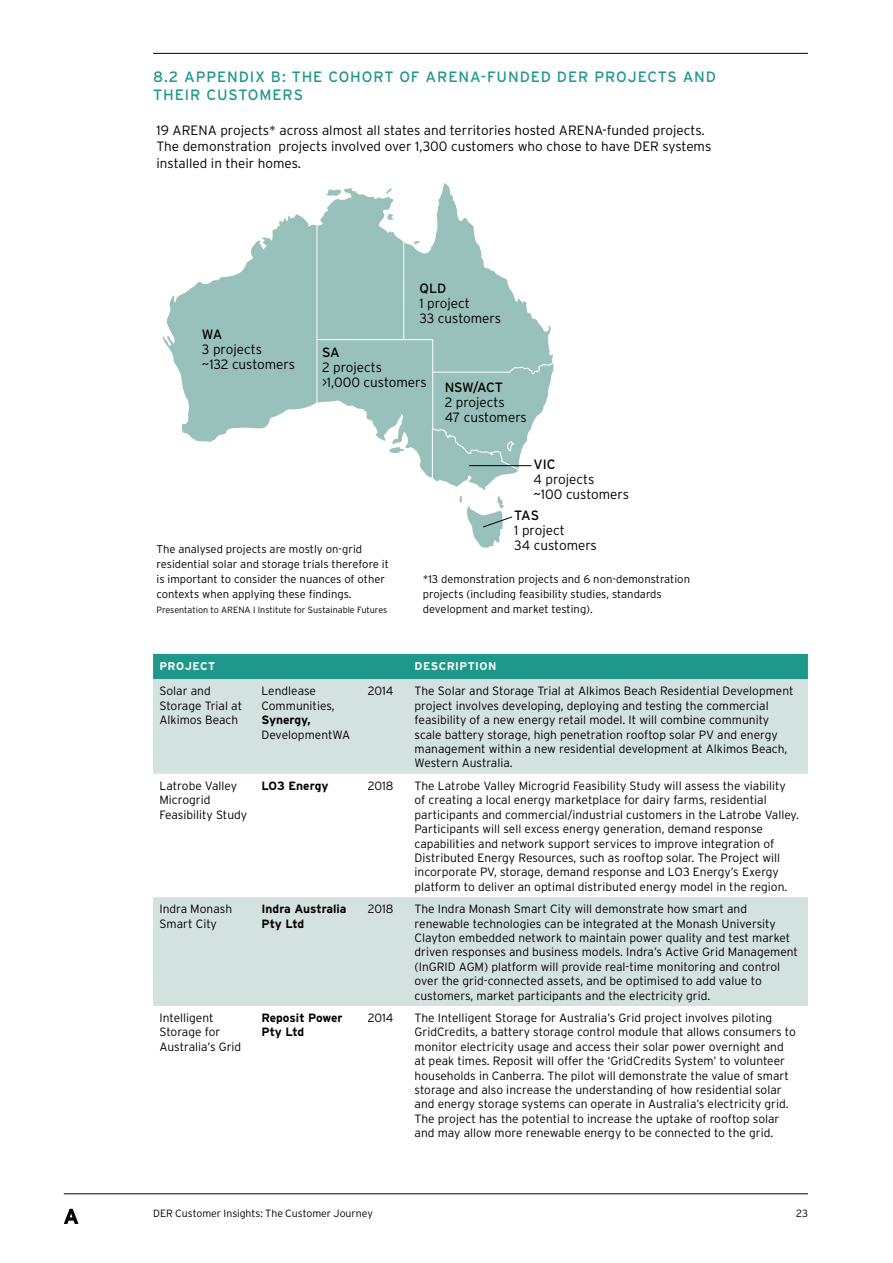
<style>
.page{position:relative;width:893px;height:1263px;background:#fff}
.page>*{position:absolute;margin:0;border:0;box-sizing:border-box;transform-origin:0 0}
.t1{font:15px/18px "Interstate";letter-spacing:.06em;color:#1e988a}
.t2{font:300 13.5px/15px "Interstate";color:#000}
.t3{font:13.5px "Interstate";letter-spacing:-.015em;color:#000}
.t4{font:300 12px/14.4px "Interstate";color:#000}
.t5{font:700 12px/14.4px "Interstate";color:#000}
.t6{font:300 11.25px/15px "Interstate";color:#000}
.t7{font:700 11.25px "Interstate";letter-spacing:.045em;color:#fff}
.t8{font:300 10.5px "Interstate";color:#000}
.t9{font:300 9px "Interstate";color:#000}
</style>
<div class="page">
<hr style="left:64px;top:1193px;width:744px;height:1px;background:#000">
<svg style="left:64px;top:1209px;width:14px;height:15px"></svg>
<hr style="left:153px;top:53px;width:655px;height:1px;background:#000">
<div style="left:153px;top:654px;width:655px;height:25px;background:#1e988a"></div>
<div style="left:153px;top:679px;width:655px;height:95px;background:#d3e2df"></div>
<div style="left:153px;top:897px;width:655px;height:109px;background:#d3e2df"></div>
<svg style="left:162px;top:183px;width:392px;height:365px"></svg>
<p class="t1" style="left:153px;top:67px;width:564px">8.2 APPENDIX B: THE COHORT OF ARENA-FUNDED DER PROJECTS AND<br>THEIR CUSTOMERS</p>
<p class="t2" style="left:157px;top:122px;width:556px;line-height:16.5px">19 ARENA projects* across almost all states and territories hosted ARENA-funded projects.<br>The demonstration projects involved over 1,300 customers who chose to have DER systems installed in their homes.</p>
<p class="t3" style="left:419px;top:281px;width:28px">QLD</p>
<p class="t2" style="left:419px;top:296px;width:83px">1 project<br>33 customers</p>
<p class="t3" style="left:202px;top:326px;width:22px">WA</p>
<p class="t2" style="left:202px;top:341px;width:95px">3 projects<br>~132 customers</p>
<p class="t3" style="left:322px;top:345px;width:19px">SA</p>
<p class="t2" style="left:322px;top:360px;width:106px">2 projects<br>&gt;1,000 customers</p>
<p class="t3" style="left:445px;top:379px;width:60px">NSW/ACT</p>
<p class="t2" style="left:445px;top:394px;width:84px">2 projects<br>47 customers</p>
<p class="t6" style="left:157px;top:541px;width:234px">The analysed projects are mostly on-grid residential solar and storage trials therefore it is important to consider the nuances of other contexts when applying these findings.</p>
<p class="t9" style="left:157px;top:605px;width:232px">Presentation to ARENA I Institute for Sustainable Futures</p>
<p class="t3" style="left:533px;top:457px;width:24px">VIC</p>
<p class="t2" style="left:533px;top:472px;width:97px">4 projects<br>~100 customers</p>
<p class="t3" style="left:514px;top:508px;width:26px">TAS</p>
<p class="t2" style="left:514px;top:523px;width:84px">1 project<br>34 customers</p>
<p class="t6" style="left:423px;top:571px;width:269px">*13 demonstration projects and 6 non-demonstration projects (including feasibility studies, standards development and market testing).</p>
<p class="t7" style="left:159px;top:660px;width:57px">PROJECT</p>
<p class="t7" style="left:415px;top:660px;width:84px">DESCRIPTION</p>
<p class="t4" style="left:159px;top:684px;width:84px">Solar and<br>Storage Trial at<br>Alkimos Beach</p>
<p class="t4" style="left:261px;top:684px;width:75px">Lendlease<br>Communities,</p>
<p class="t4" style="left:368px;top:684px;width:27px">2014</p>
<p class="t4" style="left:415px;top:684px;width:381px">The Solar and Storage Trial at Alkimos Beach Residential Development project involves developing, deploying and testing the commercial feasibility of a new energy retail model. It will combine community scale battery storage, high penetration rooftop solar PV and energy management within a new residential development at Alkimos Beach, Western Australia.</p>
<p class="t5" style="left:261px;top:713px;width:51px">Synergy,</p>
<p class="t4" style="left:261px;top:727px;width:90px">DevelopmentWA</p>
<p class="t4" style="left:159px;top:778px;width:89px">Latrobe Valley<br>Microgrid<br>Feasibility Study</p>
<p class="t5" style="left:261px;top:778px;width:69px">LO3 Energy</p>
<p class="t4" style="left:368px;top:778px;width:27px">2018</p>
<p class="t4" style="left:415px;top:778px;width:386px">The Latrobe Valley Microgrid Feasibility Study will assess the viability of creating a local energy marketplace for dairy farms, residential participants and commercial/industrial customers in the Latrobe Valley.<br>Participants will sell excess energy generation, demand response capabilities and network support services to improve integration of Distributed Energy Resources, such as rooftop solar. The Project will incorporate PV, storage, demand response and LO3 Energy’s Exergy platform to deliver an optimal distributed energy model in the region.</p>
<p class="t4" style="left:159px;top:902px;width:74px">Indra Monash<br>Smart City</p>
<p class="t5" style="left:261px;top:902px;width:87px">Indra Australia<br>Pty Ltd</p>
<p class="t4" style="left:368px;top:902px;width:27px">2018</p>
<p class="t4" style="left:415px;top:902px;width:385px">The Indra Monash Smart City will demonstrate how smart and renewable technologies can be integrated at the Monash University Clayton embedded network to maintain power quality and test market driven responses and business models. Indra’s Active Grid Management (InGRID AGM) platform will provide real-time monitoring and control over the grid-connected assets, and be optimised to add value to customers, market participants and the electricity grid.</p>
<p class="t4" style="left:159px;top:1010px;width:83px">Intelligent<br>Storage for<br>Australia’s Grid</p>
<p class="t5" style="left:261px;top:1010px;width:83px">Reposit Power<br>Pty Ltd</p>
<p class="t4" style="left:368px;top:1010px;width:27px">2014</p>
<p class="t4" style="left:415px;top:1010px;width:383px">The Intelligent Storage for Australia’s Grid project involves piloting GridCredits, a battery storage control module that allows consumers to monitor electricity usage and access their solar power overnight and at peak times. Reposit will offer the ‘GridCredits System’ to volunteer households in Canberra. The pilot will demonstrate the value of smart storage and also increase the understanding of how residential solar and energy storage systems can operate in Australia’s electricity grid.<br>The project has the potential to increase the uptake of rooftop solar and may allow more renewable energy to be connected to the grid.</p>
<p class="t8" style="left:153px;top:1208px;width:221px">DER Customer Insights: The Customer Journey</p>
<p class="t8" style="left:796px;top:1207px;width:13px">23</p>
</div>
